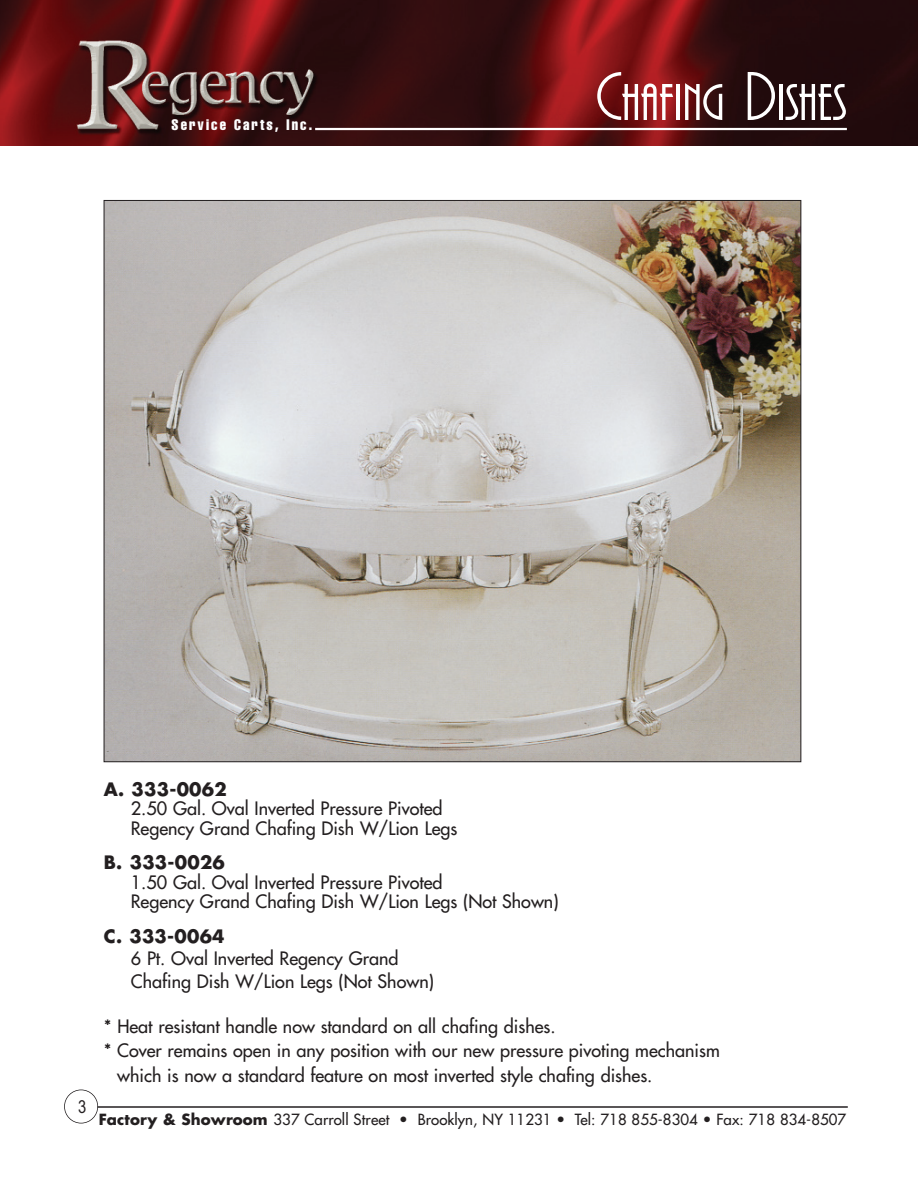
<style>
.page{position:relative;width:918px;height:1188px;background:#fff}
.page>*{position:absolute;margin:0;border:0;box-sizing:border-box;transform-origin:0 0}
.t1{font:72px "Plaza SCD";color:#fff}
.t2{font:18px/19.5px "Futura";color:#231f20}
.t3{font:700 18px "Futura";letter-spacing:.015em;color:#231f20}
.t4{font:18px "Arial Narrow";color:#231f20}
.t5{font:15px "Futura";letter-spacing:.005em;color:#231f20}
.t6{font:extra-condensed 15px "Helvetica";letter-spacing:.14em;color:#fff}
.s1{font-weight:700}
</style>
<div class="page">
<img style="left:0;top:0;width:918px;height:146px">
<img style="left:106px;top:202px;width:693px;height:558px">
<hr style="left:315px;top:128px;width:532px;height:2px;background:#fff">
<hr style="left:98px;top:1106px;width:750px;height:2px;background:#231f20">
<div style="left:64px;top:1090px;width:34px;height:34px;border:2px solid #231f20;border-radius:50%"></div>
<p class="t6" style="left:172px;top:120px;width:142px">Service Carts, Inc.</p>
<h1 class="t1" style="left:596px;top:53px;width:252px">Chafing Dishes</h1>
<p class="t4" style="left:78px;top:1100px;width:10px">3</p>
<p class="t3" style="left:104px;top:781px;width:124px">A. 333-0062</p>
<p class="t2" style="left:131px;top:800px;width:328px">2.50 Gal. Oval Inverted Pressure Pivoted<br>Regency Grand Chafing Dish W/Lion Legs</p>
<p class="t3" style="left:104px;top:854px;width:123px">B. 333-0026</p>
<p class="t2" style="left:131px;top:874px;width:429px">1.50 Gal. Oval Inverted Pressure Pivoted<br>Regency Grand Chafing Dish W/Lion Legs (Not Shown)</p>
<p class="t3" style="left:104px;top:928px;width:122px">C. 333-0064</p>
<p class="t2" style="left:131px;top:949px;width:305px;line-height:22.5px">6 Pt. Oval Inverted Regency Grand<br>Chafing Dish W/Lion Legs (Not Shown)</p>
<p class="t2" style="left:104px;top:1018px;width:453px">* Heat resistant handle now standard on all chafing dishes.</p>
<p class="t2" style="left:104px;top:1042px;width:618px">* Cover remains open in any position with our new pressure pivoting mechanism</p>
<p class="t2" style="left:117px;top:1067px;width:537px">which is now a standard feature on most inverted style chafing dishes.</p>
<p class="t5" style="left:99px;top:1111px;width:749px"><span class="s1">Factory &amp; Showroom</span> 337 Carroll Street • Brooklyn, NY 11231 • Tel: 718 855-8304 • Fax: 718 834-8507</p>
</div>
